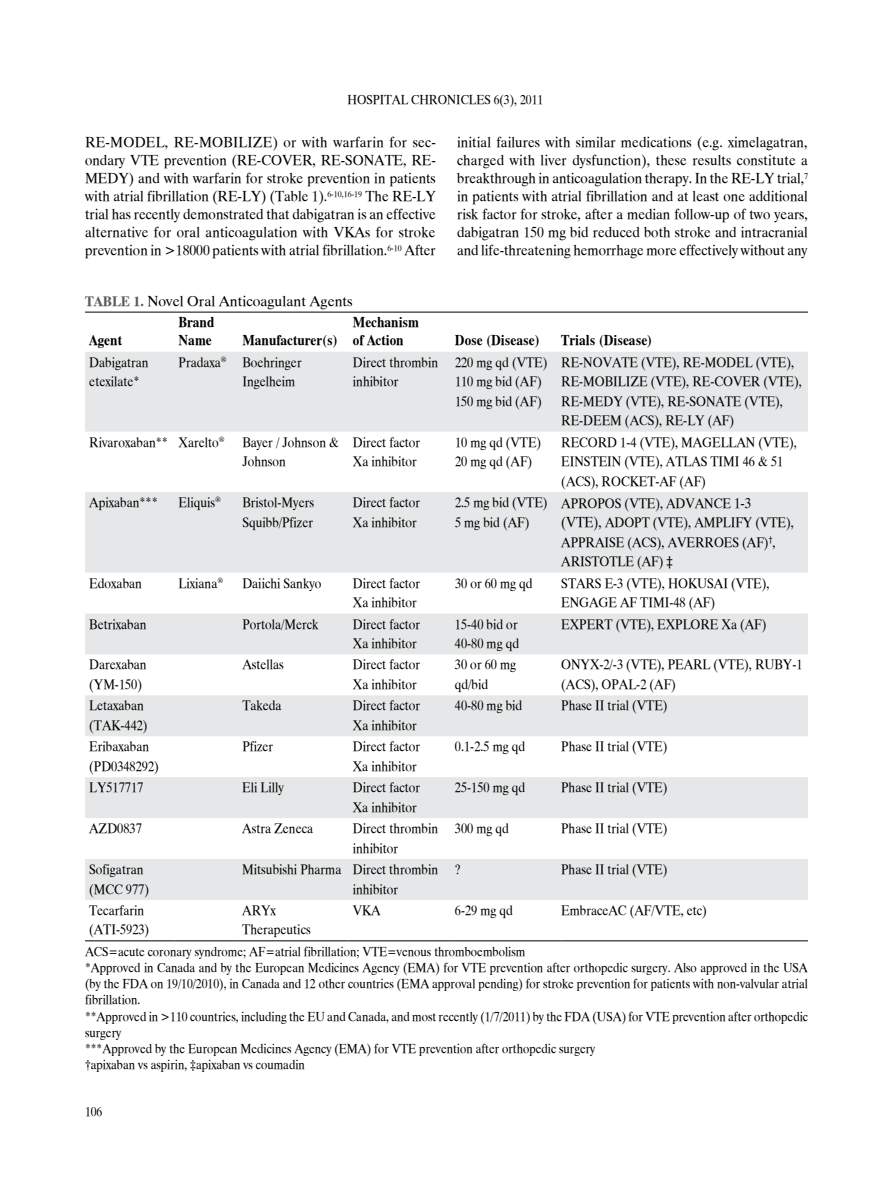
<style>
.page{position:relative;width:893px;height:1191px;background:#fff}
.page>*{position:absolute;margin:0;border:0;box-sizing:border-box;transform-origin:0 0}
.t1{font:15px/18px "UB Times";color:#000;text-align:justify;scale:.95 1}
.t2{font:15px/18px "UB Times Bold";color:#000;scale:.9 1}
.t3{font:15px "UB Times";color:#000}
.t4{font:14.25px/19.5px "UB Times";color:#000;scale:.9 1}
.t5{font:13.5px/16.2px "UB Times";color:#000;scale:.9 1}
.s1{font-family:"UB Times Bold";font-size:14.25px;color:#58595b}
.s2{font-size:15px}
.s3{font-family:"Book Antiqua"}
</style>
<div class="page">
<hr style="left:85px;top:312px;width:723px;height:1px;background:#000">
<svg style="left:85px;top:352px;width:723px;height:548px;fill:#e6e7e8"></svg>
<hr style="left:85px;top:940px;width:89px;height:1px;background:#000">
<hr style="left:174px;top:940px;width:64px;height:1px;background:#000">
<hr style="left:238px;top:940px;width:111px;height:1px;background:#000">
<hr style="left:349px;top:940px;width:102px;height:1px;background:#000">
<hr style="left:451px;top:940px;width:110px;height:1px;background:#000">
<hr style="left:561px;top:940px;width:247px;height:1px;background:#000">
<p class="t5" style="left:347px;top:92px;width:219px">HOSPITAL CHRONICLES 6(3), 2011</p>
<p class="t1" style="left:85px;top:134px;width:371px">RE-MODEL, RE-MOBILIZE) or with warfarin for sec&shy;ondary VTE prevention (RE-COVER, RE-SONATE, RE-MEDY) and with warfarin for stroke prevention in patients with atrial fibrillation (RE-LY) (Table 1).<sup>6-10,16-19</sup> The RE-LY trial has recently demonstrated that dabigatran is an effective alternative for oral anticoagulation with VKAs for stroke prevention in &gt;18000 patients with atrial fibrillation.<sup>6-10</sup> After</p>
<p class="t1" style="left:457px;top:134px;width:371px">initial failures with similar medications (e.g. ximelagatran, charged with liver dysfunction), these results constitute a breakthrough in anticoagulation therapy. In the RE-LY trial,<sup>7 </sup>in patients with atrial fibrillation and at least one additional risk factor for stroke, after a median follow-up of two years, dabigatran 150 mg bid reduced both stroke and intracranial and life-threatening hemorrhage more effectively without any</p>
<p class="t3" style="left:85px;top:293px;width:269px"><span class="s1">Table 1.</span> Novel Oral Anticoagulant Agents</p>
<p class="t2" style="left:89px;top:331px;width:38px">Agent</p>
<p class="t2" style="left:353px;top:313px;width:75px">Mechanism of Action</p>
<p class="t2" style="left:179px;top:313px;width:41px">Brand<br>Name</p>
<p class="t2" style="left:242px;top:331px;width:108px">Manufacturer(s)</p>
<p class="t2" style="left:455px;top:331px;width:96px">Dose (Disease)</p>
<p class="t2" style="left:561px;top:331px;width:103px">Trials (Disease)</p>
<p class="t4" style="left:89px;top:353px;width:67px">Dabigatran etexilate*</p>
<p class="t4" style="left:242px;top:353px;width:67px;text-indent:-64px">Pradaxa<sup>®</sup> Boehringer<br>Ingelheim</p>
<p class="t4" style="left:353px;top:353px;width:96px">Direct thrombin inhibitor</p>
<p class="t4" style="left:455px;top:353px;width:104px">220 mg qd (VTE)<br>110 mg bid (AF)<br>150 mg bid (AF)</p>
<p class="t4" style="left:561px;top:353px;width:269px">RE-NOVATE (VTE), RE-MODEL (VTE),<br>RE-MOBILIZE (VTE), RE-COVER (VTE),<br>RE-MEDY (VTE), RE-SONATE (VTE),<br>RE-DEEM (ACS), RE-LY (AF)</p>
<p class="t4" style="left:242px;top:432px;width:109px;text-indent:-153px">Rivaroxaban** Xarelto<sup>®</sup> Bayer / Johnson &amp;<br>Johnson</p>
<p class="t4" style="left:353px;top:432px;width:76px">Direct factor<br>Xa inhibitor</p>
<p class="t4" style="left:455px;top:432px;width:97px">10 mg qd (VTE)<br>20 mg qd (AF)</p>
<p class="t4" style="left:561px;top:432px;width:263px">RECORD 1-4 (VTE), MAGELLAN (VTE),<br>EINSTEIN (VTE), ATLAS TIMI 46 &amp; 51 (ACS), ROCKET-AF (AF)</p>
<p class="t4" style="left:89px;top:493px;width:78px">Apixaban***</p>
<p class="t4" style="left:179px;top:493px;width:49px">Eliquis<sup>®</sup></p>
<p class="t4" style="left:242px;top:493px;width:81px">Bristol-Myers<br>Squibb/Pfizer</p>
<p class="t4" style="left:353px;top:493px;width:76px">Direct factor<br>Xa inhibitor</p>
<p class="t4" style="left:455px;top:493px;width:104px">2.5 mg bid (VTE)<br>5 mg bid (AF)</p>
<p class="t4" style="left:561px;top:493px;width:260px">APROPOS (VTE), ADVANCE <span class="s2">1-3 (VTE),</span> ADOPT (VTE), AMPLIFY (VTE),<br>APPRAISE (ACS), AVERROES (AF)<sup>†</sup>,<br>ARISTOTLE (AF) <span class="s3">‡</span></p>
<p class="t4" style="left:89px;top:573px;width:60px">Edoxaban</p>
<p class="t4" style="left:179px;top:573px;width:51px">Lixiana<sup>®</sup></p>
<p class="t4" style="left:242px;top:573px;width:90px">Daiichi Sankyo</p>
<p class="t4" style="left:353px;top:573px;width:76px">Direct factor<br>Xa inhibitor</p>
<p class="t4" style="left:455px;top:573px;width:88px">30 or 60 mg qd</p>
<p class="t4" style="left:561px;top:573px;width:233px">STARS E-3 (VTE), HOKUSAI (VTE),<br>ENGAGE AF TIMI-48 (AF)</p>
<p class="t4" style="left:89px;top:614px;width:65px">Betrixaban</p>
<p class="t4" style="left:242px;top:614px;width:86px">Portola/Merck</p>
<p class="t4" style="left:353px;top:614px;width:76px">Direct factor<br>Xa inhibitor</p>
<p class="t4" style="left:455px;top:614px;width:73px">15-40 bid or<br>40-80 mg qd</p>
<p class="t4" style="left:561px;top:614px;width:230px">EXPERT (VTE), EXPLORE Xa (AF)</p>
<p class="t4" style="left:89px;top:655px;width:65px">Darexaban (YM-150)</p>
<p class="t4" style="left:242px;top:655px;width:48px">Astellas</p>
<p class="t4" style="left:353px;top:655px;width:76px">Direct factor<br>Xa inhibitor</p>
<p class="t4" style="left:455px;top:655px;width:70px">30 or 60 mg qd/bid</p>
<p class="t4" style="left:561px;top:655px;width:270px">ONYX-2/-3 (VTE), PEARL (VTE), RUBY-1 (ACS), OPAL-2 (AF)</p>
<p class="t4" style="left:89px;top:696px;width:66px">Letaxaban (TAK-442)</p>
<p class="t4" style="left:242px;top:696px;width:45px">Takeda</p>
<p class="t4" style="left:353px;top:696px;width:76px">Direct factor<br>Xa inhibitor</p>
<p class="t4" style="left:455px;top:696px;width:76px">40-80 mg bid</p>
<p class="t4" style="left:561px;top:696px;width:120px">Phase II trial (VTE)</p>
<p class="t4" style="left:89px;top:737px;width:79px">Eribaxaban (PD0348292)</p>
<p class="t4" style="left:242px;top:737px;width:36px">Pfizer</p>
<p class="t4" style="left:353px;top:737px;width:76px">Direct factor<br>Xa inhibitor</p>
<p class="t4" style="left:455px;top:737px;width:80px">0.1-2.5 mg qd</p>
<p class="t4" style="left:561px;top:737px;width:120px">Phase II trial (VTE)</p>
<p class="t4" style="left:89px;top:778px;width:62px">LY517717</p>
<p class="t4" style="left:242px;top:778px;width:48px">Eli Lilly</p>
<p class="t4" style="left:353px;top:778px;width:76px">Direct factor<br>Xa inhibitor</p>
<p class="t4" style="left:455px;top:778px;width:80px">25-150 mg qd</p>
<p class="t4" style="left:561px;top:778px;width:120px">Phase II trial (VTE)</p>
<p class="t4" style="left:89px;top:819px;width:60px">AZD0837</p>
<p class="t4" style="left:242px;top:819px;width:80px">Astra Zeneca</p>
<p class="t4" style="left:353px;top:819px;width:96px">Direct thrombin inhibitor</p>
<p class="t4" style="left:455px;top:819px;width:61px">300 mg qd</p>
<p class="t4" style="left:561px;top:819px;width:120px">Phase II trial (VTE)</p>
<p class="t4" style="left:89px;top:860px;width:68px">Sofigatran (MCC 977)</p>
<p class="t4" style="left:353px;top:860px;width:96px;text-indent:-111px">Mitsubishi Pharma Direct thrombin inhibitor</p>
<p class="t4" style="left:455px;top:860px;width:8px">?</p>
<p class="t4" style="left:561px;top:860px;width:120px">Phase II trial (VTE)</p>
<p class="t4" style="left:89px;top:901px;width:68px">Tecarfarin (ATI-5923)</p>
<p class="t4" style="left:242px;top:901px;width:78px">ARYx<br>Therapeutics</p>
<p class="t4" style="left:353px;top:901px;width:32px">VKA</p>
<p class="t4" style="left:455px;top:901px;width:66px">6-29 mg qd</p>
<p class="t4" style="left:561px;top:901px;width:163px">EmbraceAC (AF/VTE, etc)</p>
<p class="t5" style="left:85px;top:943px;width:805px">ACS=acute coronary syndrome; AF=atrial fibrillation; VTE=venous thromboembolism<br>*Approved in Canada and by the European Medicines Agency (EMA) for VTE prevention after orthopedic surgery. Also approved in the USA (by the FDA on 19/10/2010), in Canada and 12 other countries (EMA approval pending) for stroke prevention for patients with non-valvular atrial fibrillation.<br>**Approved in &gt;110 countries, including the EU and Canada, and most recently (1/7/2011) by the FDA (USA) for VTE prevention after orthopedic surgery<br>***Approved by the European Medicines Agency (EMA) for VTE prevention after orthopedic surgery<br>†apixaban vs aspirin, ‡apixaban vs coumadin</p>
<p class="t5" style="left:85px;top:1104px;width:21px">106</p>
</div>
